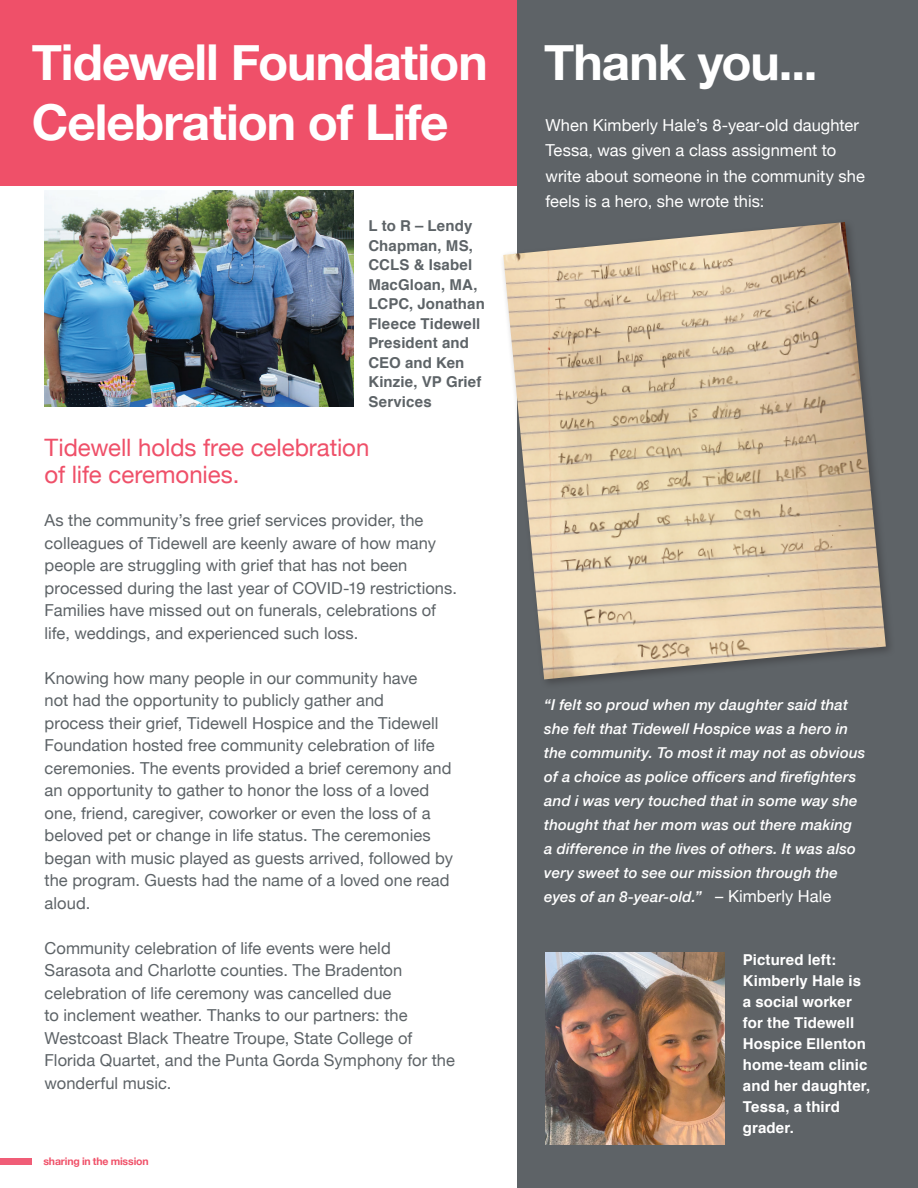
<style>
.page{position:relative;width:918px;height:1188px;background:#fff}
.page>*{position:absolute;margin:0;border:0;box-sizing:border-box;transform-origin:0 0}
.t1{font:700 49.5px/60px "Helvetica Neue";letter-spacing:-.02em;color:#fff}
.t2{font:24px/27px "Helvetica Neue";color:#ef5069}
.t3{font:16.5px/22.5px "Helvetica Neue";letter-spacing:.005em;color:#5d6367}
.t4{font:16.5px/25.5px "Helvetica Neue";letter-spacing:.005em;color:#fff}
.t5{font:italic 500 15px/24px "Helvetica Neue";letter-spacing:.01em;color:#fff}
.t6{font:700 15px/21px "Helvetica";letter-spacing:.005em;color:#fff}
.t7{font:700 15px/19.5px "Helvetica";letter-spacing:.01em;color:#5d6367}
.t8{font:700 10.5px "Helvetica Neue";letter-spacing:-.015em;color:#f05169}
.s1{font-weight:400;font-style:normal;font-size:16.5px}
</style>
<div class="page">
<div style="left:0;top:1158px;width:32px;height:7px;background:#f05d77"></div>
<div style="left:0;top:0;width:517px;height:186px;background:#ef5069"></div>
<img style="left:45px;top:190px;width:309px;height:217px">
<div style="left:517px;top:0;width:401px;height:1188px;background:#5e6367"></div>
<div style="left:500px;top:219px;width:396px;height:471px;background:#231f20;opacity:.36"></div>
<img style="left:503px;top:222px;width:383px;height:457px">
<img style="left:546px;top:953px;width:179px;height:192px">
<h1 class="t1" style="left:32px;top:33px;width:457px">Tidewell Foundation<br>Celebration of Life</h1>
<p class="t7" style="left:368px;top:216px;width:118px">L to R – Lendy<br>Chapman, MS,<br>CCLS &amp; Isabel<br>MacGloan, MA,<br>LCPC, Jonathan<br>Fleece Tidewell<br>President and<br>CEO and Ken<br>Kinzie, VP Grief<br>Services</p>
<h2 class="t2" style="left:45px;top:435px;width:326px">Tidewell holds free celebration of life ceremonies.</h2>
<p class="t3" style="left:45px;top:510px;width:414px">As the community’s free grief services provider, the colleagues of Tidewell are keenly aware of how many people are struggling with grief that has not been processed during the last year of COVID-19 restrictions.<br>Families have missed out on funerals, celebrations of life, weddings, and experienced such loss.</p>
<p class="t3" style="left:45px;top:668px;width:410px">Knowing how many people in our community have<br>not had the opportunity to publicly gather and<br>process their grief, Tidewell Hospice and the Tidewell Foundation hosted free community celebration of life ceremonies. The events provided a brief ceremony and an opportunity to gather to honor the loss of a loved one, friend, caregiver, coworker or even the loss of a beloved pet or change in life status. The ceremonies began with music played as guests arrived, followed by the program. Guests had the name of a loved one read aloud.</p>
<p class="t3" style="left:45px;top:938px;width:412px">Community celebration of life events were held Sarasota and Charlotte counties. The Bradenton celebration of life ceremony was cancelled due<br>to inclement weather. Thanks to our partners: the Westcoast Black Theatre Troupe, State College of Florida Quartet, and the Punta Gorda Symphony for the wonderful music.</p>
<p class="t8" style="left:43px;top:1153px;width:107px">sharing in the mission</p>
<h1 class="t1" style="left:544px;top:33px;width:275px">Thank you...</h1>
<p class="t4" style="left:546px;top:113px;width:321px">When Kimberly Hale’s 8-year-old daughter Tessa, was given a class assignment to write about someone in the community she feels is a hero, she wrote this:</p>
<p class="t5" style="left:544px;top:692px;width:322px">“I felt so proud when my daughter said that she felt that Tidewell Hospice was a hero in the community. To most it may not as obvious of a choice as police officers and firefighters and i was very touched that in some way she thought that her mom was out there making<br>a difference in the lives of others. It was also very sweet to see our mission through the eyes of an 8-year-old.” <span class="s1">– Kimberly Hale</span></p>
<p class="t6" style="left:743px;top:950px;width:129px">Pictured left:<br>Kimberly Hale is a social worker for the Tidewell<br>Hospice Ellenton home-team clinic and her daughter,<br>Tessa, a third grader.</p>
</div>
